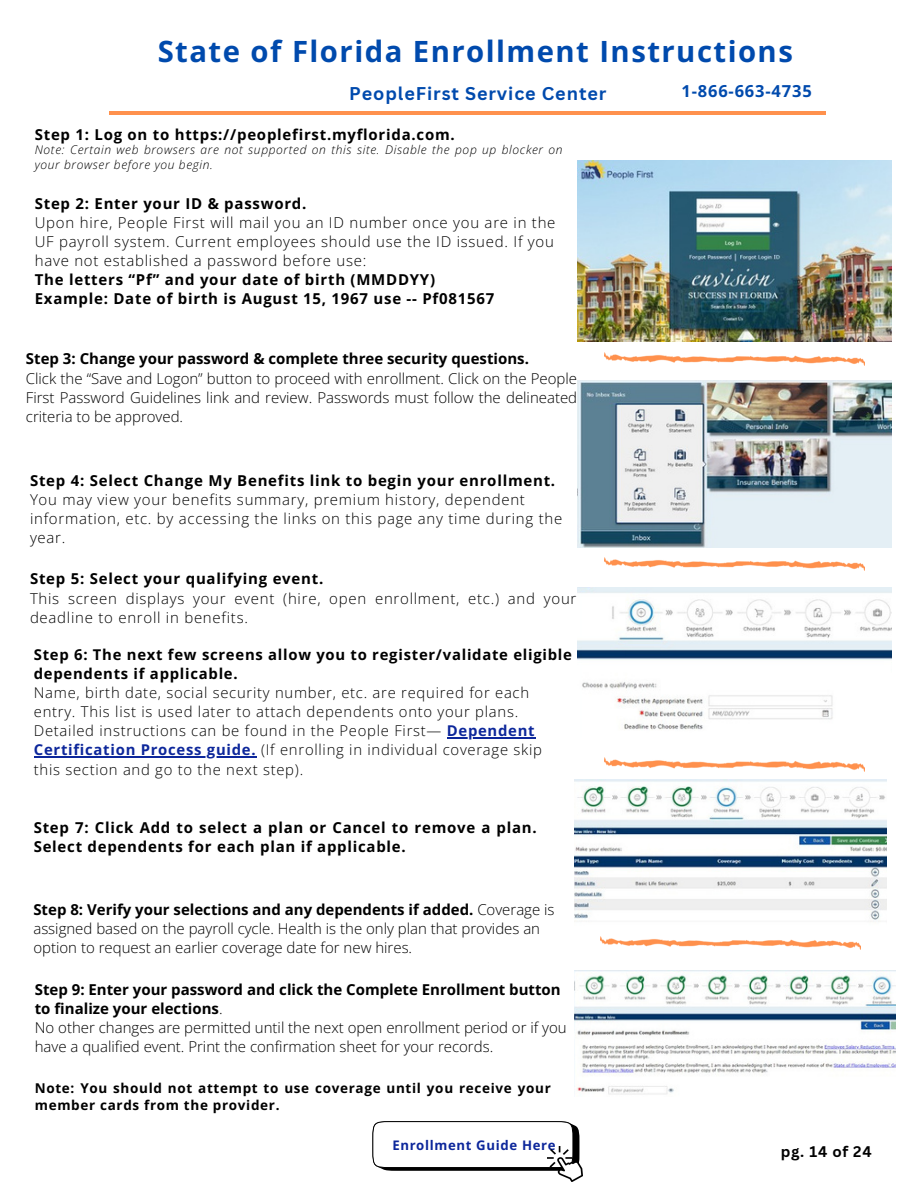
<style>
.page{position:relative;width:918px;height:1188px;background:#fff}
.page>*{position:absolute;margin:0;border:0;box-sizing:border-box;transform-origin:0 0}
.t1{font:700 29.25px "Open Sans";letter-spacing:.05em;color:#004aad}
.t2{font:700 18px "Canva Sans";letter-spacing:.05em;color:#004aad}
.t3{font:700 16.5px "Open Sans";letter-spacing:.05em;color:#004aad}
.t4{font:300 15px/19.2px "Open Sans";color:#000}
.t5{font:300 15px/19.2px "Open Sans";letter-spacing:.05em;color:#000}
.t6{font:700 15px/19.2px "Open Sans";letter-spacing:.05em;color:#000}
.t7{font:700 15px "Canva Sans";letter-spacing:.05em;color:#000}
.t8{font:300 14.85px/19.2px "Open Sans";letter-spacing:.05em;color:#000}
.t9{font:700 13.5px/16.8px "Open Sans";letter-spacing:.05em;color:#000}
.t10{font:700 13.2px "Open Sans";letter-spacing:.05em;color:#0d279b}
.t11{font:italic 300 12px/14.7px "Open Sans";letter-spacing:.05em;color:#000}
.s1{font-weight:700}
.s2{font-weight:700;color:#0d279b}
</style>
<div class="page">
<img style="left:578px;top:160px;width:314px;height:181px">
<img style="left:578px;top:380px;width:314px;height:167px">
<img style="left:578px;top:588px;width:314px;height:142px">
<img style="left:575px;top:780px;width:311px;height:142px">
<img style="left:575px;top:971px;width:320px;height:124px">
<img style="left:600px;top:936px;width:260px;height:13px">
<img style="left:605px;top:353px;width:260px;height:13px">
<img style="left:605px;top:558px;width:260px;height:13px">
<img style="left:605px;top:758px;width:260px;height:13px">
<hr style="left:110px;top:111px;width:716px;height:4px;background:#ff914d">
<hr style="left:447px;top:737px;width:88px;height:2px;background:#0d279b">
<hr style="left:34px;top:757px;width:222px;height:1px;background:#0d279b">
<svg style="left:373px;top:1121px;width:206px;height:50px"></svg>
<div style="left:373px;top:1122px;width:200px;height:46px;background:#fff;border-radius:17px"></div>
<div style="left:373px;top:1121px;width:200px;height:47px;border:1px solid #000;border-radius:17px"></div>
<img style="left:548px;top:1146px;width:35px;height:35px">
<h4 class="t1" style="left:158px;top:31px;width:637px">State of Florida Enrollment Instructions</h4>
<h4 class="t3" style="left:681px;top:80px;width:132px">1-866-663-4735</h4>
<h4 class="t6" style="left:35px;top:125px;width:421px">Step 1: Log on to https://peoplefirst.myflorida.com.</h4>
<p class="t2" style="left:349px;top:81px;width:259px">PeopleFirst Service Center</p>
<h5 class="t11" style="left:35px;top:142px;width:529px">Note: Certain web browsers are not supported on this site. Disable the pop up blocker on your browser before you begin.</h5>
<p class="t5" style="left:35px;top:193px;width:522px"><span class="s1">Step 2: Enter your ID &amp; password.<br></span>Upon hire, People First will mail you an ID number once you are in the UF payroll system. Current employees should use the ID issued. If you have not established a password before use:<br><span class="s1">The letters “Pf” and your date of birth (MMDDYY)<br>Example: Date of birth is August 15, 1967 use -- Pf081567</span></p>
<p class="t4" style="left:26px;top:349px;width:553px"><span class="s1">Step 3: Change your password &amp; complete three security questions.<br></span>Click the “Save and Logon” button to proceed with enrollment. Click on the People First Password Guidelines link and review. Passwords must follow the delineated criteria to be approved.</p>
<h5 class="t5" style="left:30px;top:471px;width:534px"><span class="s1">Step 4: Select Change My Benefits link to begin your enrollment.<br></span>You may view your benefits summary, premium history, dependent information, etc. by accessing the links on this page any time during the year.</h5>
<h4 class="t5" style="left:30px;top:569px;width:548px"><span class="s1">Step 5: Select your qualifying event.<br></span>This screen displays your event (hire, open enrollment, etc.) and your deadline to enroll in benefits.</h4>
<p class="t8" style="left:34px;top:644px;width:540px"><span class="s1">Step 6: The next few screens allow you to register/validate eligible dependents if applicable.<br></span>Name, birth date, social security number, etc. are required for each entry. This list is used later to attach dependents onto your plans.<br>Detailed instructions can be found in the People First— <span class="s2">Dependent</span></p>
<h3 class="t8" style="left:34px;top:740px;width:510px"><span class="s2">Certification Process guide.</span> (If enrolling in individual coverage skip this section and go to the next step).</h3>
<p class="t6" style="left:34px;top:818px;width:505px">Step 7: Click Add to select a plan or Cancel to remove a plan.<br>Select dependents for each plan if applicable.</p>
<p class="t4" style="left:33px;top:899px;width:523px"><span class="s1">Step 8: Verify your selections and any dependents if added.</span> Coverage is assigned based on the payroll cycle. Health is the only plan that provides an option to request an earlier coverage date for new hires.</p>
<h4 class="t4" style="left:35px;top:979px;width:533px"><span class="s1">Step 9: Enter your password and click the Complete Enrollment button to finalize your elections</span>.<br>No other changes are permitted until the next open enrollment period or if you have a qualified event. Print the confirmation sheet for your records.</h4>
<p class="t9" style="left:35px;top:1080px;width:518px">Note: You should not attempt to use coverage until you receive your member cards from the provider.</p>
<h3 class="t10" style="left:392px;top:1135px;width:165px">Enrollment Guide Here</h3>
<p class="t7" style="left:781px;top:1141px;width:92px">pg. 14 of 24</p>
</div>
